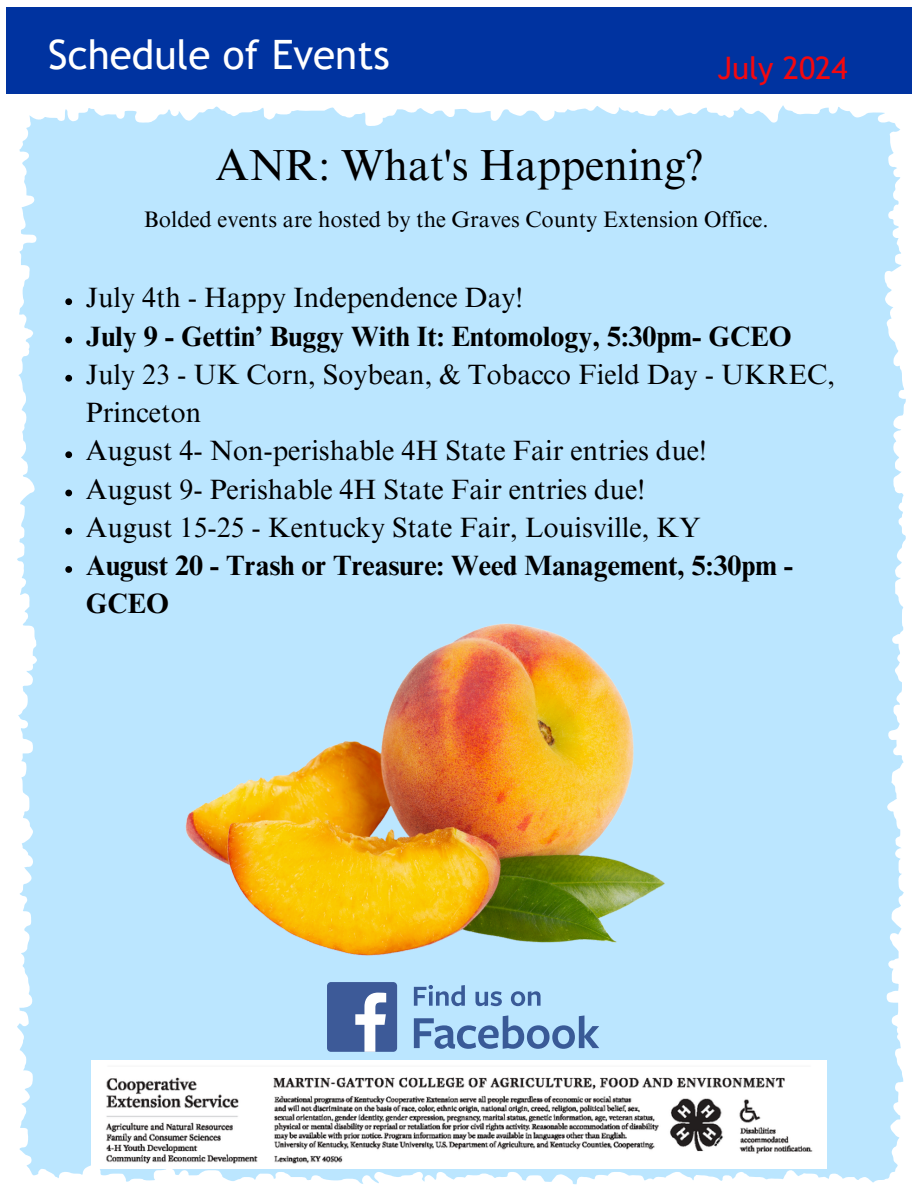
<style>
.page{position:relative;width:918px;height:1188px;background:#fff}
.page>*{position:absolute;margin:0;border:0;box-sizing:border-box;transform-origin:0 0}
.t1{font:43.5px "Times NRMT Pro";color:#000}
.t2{font:40.5px "Trebuchet MS";color:#fff}
.t3{font:30.9px "Trebuchet MS";color:#f4080f}
.t4{font:27.9px/38.2px "Times NRMT Pro";color:#000}
.t5{font:700 27.9px/38.2px "Times NRMT Pro";color:#000}
.t6{font:22.5px "Times NRMT Pro";color:#000}
</style>
<div class="page">
<div style="left:6px;top:7px;width:906px;height:87px;background:#0033a0"></div>
<div style="left:17px;top:105px;width:889px;height:1079px;background:#bbe6ff"></div>
<svg style="left:414px;top:992px;width:51px;height:14px"></svg>
<svg style="left:476px;top:992px;width:26px;height:14px"></svg>
<svg style="left:511px;top:992px;width:30px;height:14px"></svg>
<svg style="left:414px;top:1015px;width:185px;height:34px;background:#89b0d7"></svg>
<div style="left:327px;top:982px;width:70px;height:70px;background:#3d5a98;border-radius:4px"></div>
<svg style="left:355px;top:993px;width:31px;height:59px"></svg>
<img style="left:92px;top:1061px;width:734px;height:108px">
<img style="left:150px;top:582px;width:542px;height:410px">
<svg style="left:65px;top:298px;width:7px;height:7px"></svg>
<svg style="left:65px;top:337px;width:7px;height:6px"></svg>
<svg style="left:65px;top:375px;width:7px;height:7px"></svg>
<svg style="left:65px;top:451px;width:7px;height:7px"></svg>
<svg style="left:65px;top:490px;width:7px;height:6px"></svg>
<svg style="left:65px;top:528px;width:7px;height:7px"></svg>
<svg style="left:65px;top:566px;width:7px;height:7px"></svg>
<p class="t2" style="left:48px;top:31px;width:343px">Schedule of Events</p>
<p class="t3" style="left:717px;top:50px;width:132px">July 2024</p>
<p class="t1" style="left:215px;top:149px;width:488px">ANR: What's Happening?</p>
<p class="t6" style="left:144px;top:210px;width:626px">Bolded events are hosted by the Graves County Extension Office.</p>
<h2 class="t4" style="left:86px;top:282px;width:439px">July 4th - Happy Independence Day!</h2>
<p class="t5" style="left:86px;top:320px;width:707px">July 9 - Gettin’ Buggy With It: Entomology, 5:30pm- GCEO</p>
<h1 class="t4" style="left:86px;top:359px;width:751px">July 23 - UK Corn, Soybean, &amp; Tobacco Field Day - UKREC,<br>Princeton</h1>
<p class="t4" style="left:86px;top:435px;width:622px">August 4- Non-perishable 4H State Fair entries due!</p>
<p class="t4" style="left:86px;top:473px;width:561px">August 9- Perishable 4H State Fair entries due!</p>
<p class="t4" style="left:86px;top:512px;width:616px">August 15-25 - Kentucky State Fair, Louisville, KY</p>
<p class="t5" style="left:86px;top:550px;width:709px">August 20 - Trash or Treasure: Weed Management, 5:30pm -<br>GCEO</p>
</div>
